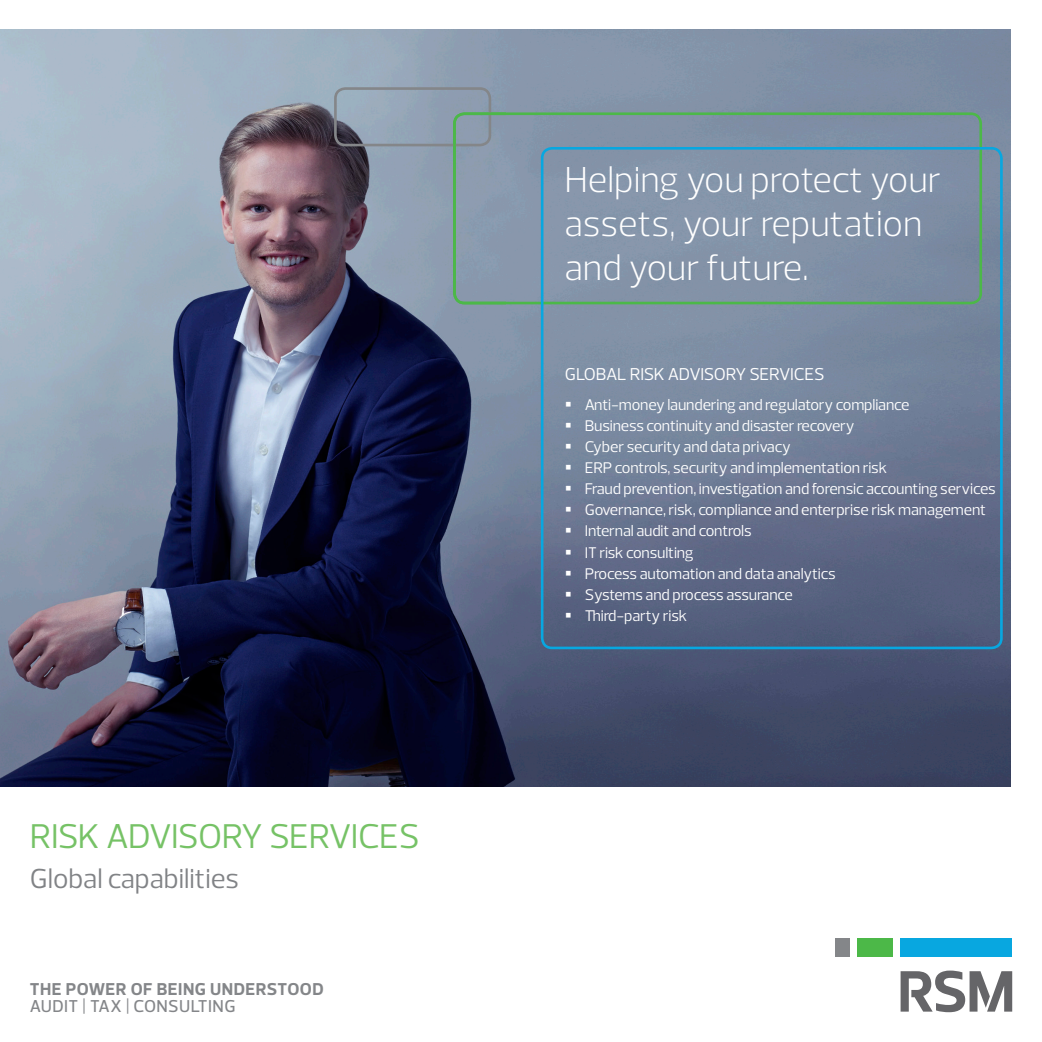
<style>
.page{position:relative;width:1042px;height:1042px;background:#fff}
.page>*{position:absolute;margin:0;border:0;box-sizing:border-box;transform-origin:0 0}
.Insight_pull_out{font:300 36.75px/44.1px "Prelo";color:#fff}
.Body{font:35px "Prelo";letter-spacing:-.02em;color:#76c266}
.Body-2{font:28px "Prelo";color:#818386}
.Body-3{font:17.5px "Prelo";letter-spacing:-.02em;color:#fff}
.Power_of_being_under{font:700 17.5px "Prelo";letter-spacing:.03em;color:#848689}
.Power_of_being_under-2{font:500 17.5px "Prelo";letter-spacing:.02em;color:#848689}
.t1{font:15.75px "Prelo";letter-spacing:-.01em;color:#fff}
</style>
<div class="page">
<img style="left:0;top:30px;width:506px;height:756px">
<div style="left:334px;top:87px;width:157px;height:59px;border:3px solid #848689;border-radius:10px"></div>
<div style="left:900px;top:938px;width:112px;height:18px;background:#08a7e0"></div>
<div style="left:835px;top:938px;width:14px;height:18px;background:#848689"></div>
<div style="left:857px;top:938px;width:35px;height:18px;background:#4cb848"></div>
<svg style="left:900px;top:970px;width:112px;height:42px"></svg>
<img style="left:506px;top:30px;width:505px;height:756px">
<div style="left:453px;top:112px;width:529px;height:192px;border:3px solid #4cb848;border-radius:10px"></div>
<div style="left:541px;top:147px;width:461px;height:502px;border:3px solid #08a7e0;border-radius:10px"></div>
<svg style="left:566px;top:402px;width:5px;height:5px"></svg>
<svg style="left:566px;top:423px;width:5px;height:5px"></svg>
<svg style="left:566px;top:444px;width:5px;height:5px"></svg>
<svg style="left:566px;top:465px;width:5px;height:5px"></svg>
<svg style="left:566px;top:486px;width:5px;height:5px"></svg>
<svg style="left:566px;top:507px;width:5px;height:5px"></svg>
<svg style="left:566px;top:528px;width:5px;height:5px"></svg>
<svg style="left:566px;top:549px;width:5px;height:5px"></svg>
<svg style="left:566px;top:570px;width:5px;height:5px"></svg>
<svg style="left:566px;top:591px;width:5px;height:5px"></svg>
<svg style="left:566px;top:612px;width:5px;height:5px"></svg>
<p class="Body" style="left:30px;top:814px;width:391px">RISK ADVISORY SERVICES</p>
<p class="Body-2" style="left:30px;top:862px;width:211px">Global capabilities</p>
<p class="Power_of_being_under" style="left:30px;top:978px;width:295px">THE POWER OF BEING UNDERSTOOD</p>
<p class="Power_of_being_under-2" style="left:30px;top:995px;width:207px">AUDIT | TAX | CONSULTING</p>
<p class="Insight_pull_out" style="left:564px;top:158px;width:378px">Helping you protect your assets, your reputation and your future.</p>
<p class="Body-3" style="left:565px;top:363px;width:261px">GLOBAL RISK ADVISORY SERVICES</p>
<p class="t1" style="left:585px;top:395px;width:326px">Anti-money laundering and regulatory compliance</p>
<p class="t1" style="left:585px;top:416px;width:271px">Business continuity and disaster recovery</p>
<p class="t1" style="left:585px;top:437px;width:208px">Cyber security and data privacy</p>
<p class="t1" style="left:585px;top:458px;width:304px">ERP controls, security and implementation risk</p>
<p class="t1" style="left:585px;top:479px;width:412px">Fraud prevention, investigation and forensic accounting services</p>
<p class="t1" style="left:585px;top:500px;width:403px">Governance, risk, compliance and enterprise risk management</p>
<p class="t1" style="left:585px;top:521px;width:168px">Internal audit and controls</p>
<p class="t1" style="left:585px;top:542px;width:110px">IT risk consulting</p>
<p class="t1" style="left:585px;top:563px;width:252px">Process automation and data analytics</p>
<p class="t1" style="left:585px;top:584px;width:210px">Systems and process assurance</p>
<p class="t1" style="left:585px;top:605px;width:104px">Third-party risk</p>
</div>
